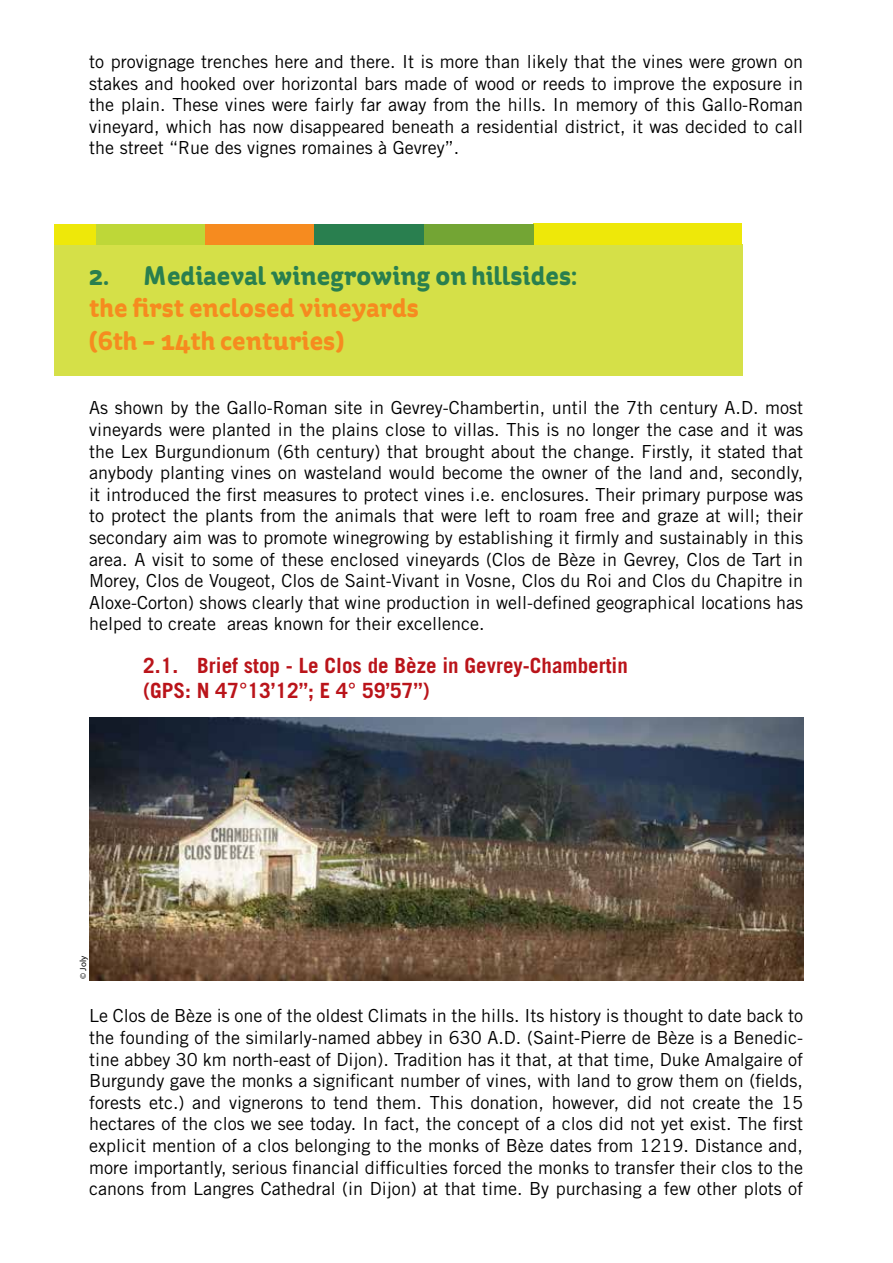
<style>
.page{position:relative;width:893px;height:1263px;background:#fff}
.page>*{position:absolute;margin:0;border:0;box-sizing:border-box;transform-origin:0 0}
.t1{font:700 27px/32.4px "St Ryde";color:#f68b1f}
.t2{font:700 27px "St Ryde";color:#297f4f}
.t3{font:700 21px/25.2px "Trade Gothic";color:#ba141a}
.t4{font:18px/21.6px "Trade Gothic";color:#000;text-align:justify}
.t5{font:9px "Myriad Pro";color:#000}
</style>
<div class="page">
<div style="left:54px;top:244px;width:688px;height:132px;background:#d5e048"></div>
<img style="left:90px;top:718px;width:713px;height:262px">
<div style="left:54px;top:224px;width:41px;height:21px;background:#eee809"></div>
<div style="left:533px;top:224px;width:209px;height:21px;background:#eee809"></div>
<div style="left:96px;top:224px;width:109px;height:20px;background:#bed738"></div>
<div style="left:205px;top:224px;width:110px;height:20px;background:#f68b1f"></div>
<div style="left:315px;top:224px;width:109px;height:20px;background:#297f4f"></div>
<div style="left:424px;top:224px;width:109px;height:20px;background:#73a534"></div>
<p class="t4" style="left:89px;top:51px;width:715px">to provignage trenches here and there. It is more than likely that the vines were grown on stakes and hooked over horizontal bars made of wood or reeds to improve the exposure in the plain. These vines were fairly far away from the hills. In memory of this Gallo-Roman vineyard, which has now disappeared beneath a residential district, it was decided to call the street “Rue des vignes romaines à Gevrey”.</p>
<h1 class="t2" style="left:89px;top:259px;width:489px">2. Mediaeval winegrowing on hillsides:</h1>
<h1 class="t1" style="left:89px;top:293px;width:331px">the first enclosed vineyards (6th – 14th centuries)</h1>
<p class="t4" style="left:89px;top:397px;width:715px">As shown by the Gallo-Roman site in Gevrey-Chambertin, until the 7th century A.D. most vineyards were planted in the plains close to villas. This is no longer the case and it was the Lex Burgundionum (6th century) that brought about the change. Firstly, it stated that anybody planting vines on wasteland would become the owner of the land and, secondly, it introduced the first measures to protect vines i.e. enclosures. Their primary purpose was to protect the plants from the animals that were left to roam free and graze at will; their secondary aim was to promote winegrowing by establishing it firmly and sustainably in this area. A visit to some of these enclosed vineyards (Clos de Bèze in Gevrey, Clos de Tart in Morey, Clos de Vougeot, Clos de Saint-Vivant in Vosne, Clos du Roi and Clos du Chapitre in Aloxe-Corton) shows clearly that wine production in well-defined geographical locations has helped to create areas known for their excellence.</p>
<p class="t3" style="left:143px;top:653px;width:486px">2.1. Brief stop - Le Clos de Bèze in Gevrey-Chambertin (GPS: N 47°13’12’’; E 4° 59’57’’)</p>
<p class="t5" style="left:78px;top:979px;width:24px;rotate:-90deg">© Joly</p>
<p class="t4" style="left:89px;top:1005px;width:715px">Le Clos de Bèze is one of the oldest Climats in the hills. Its history is thought to date back to the founding of the similarly-named abbey in 630 A.D. (Saint-Pierre de Bèze is a Benedic&shy;tine abbey 30 km north-east of Dijon). Tradition has it that, at that time, Duke Amalgaire of Burgundy gave the monks a significant number of vines, with land to grow them on (fields, forests etc.) and vignerons to tend them. This donation, however, did not create the 15 hectares of the clos we see today. In fact, the concept of a clos did not yet exist. The first explicit mention of a clos belonging to the monks of Bèze dates from 1219. Distance and, more importantly, serious financial difficulties forced the monks to transfer their clos to the canons from Langres Cathedral (in Dijon) at that time. By purchasing a few other plots of</p>
</div>
